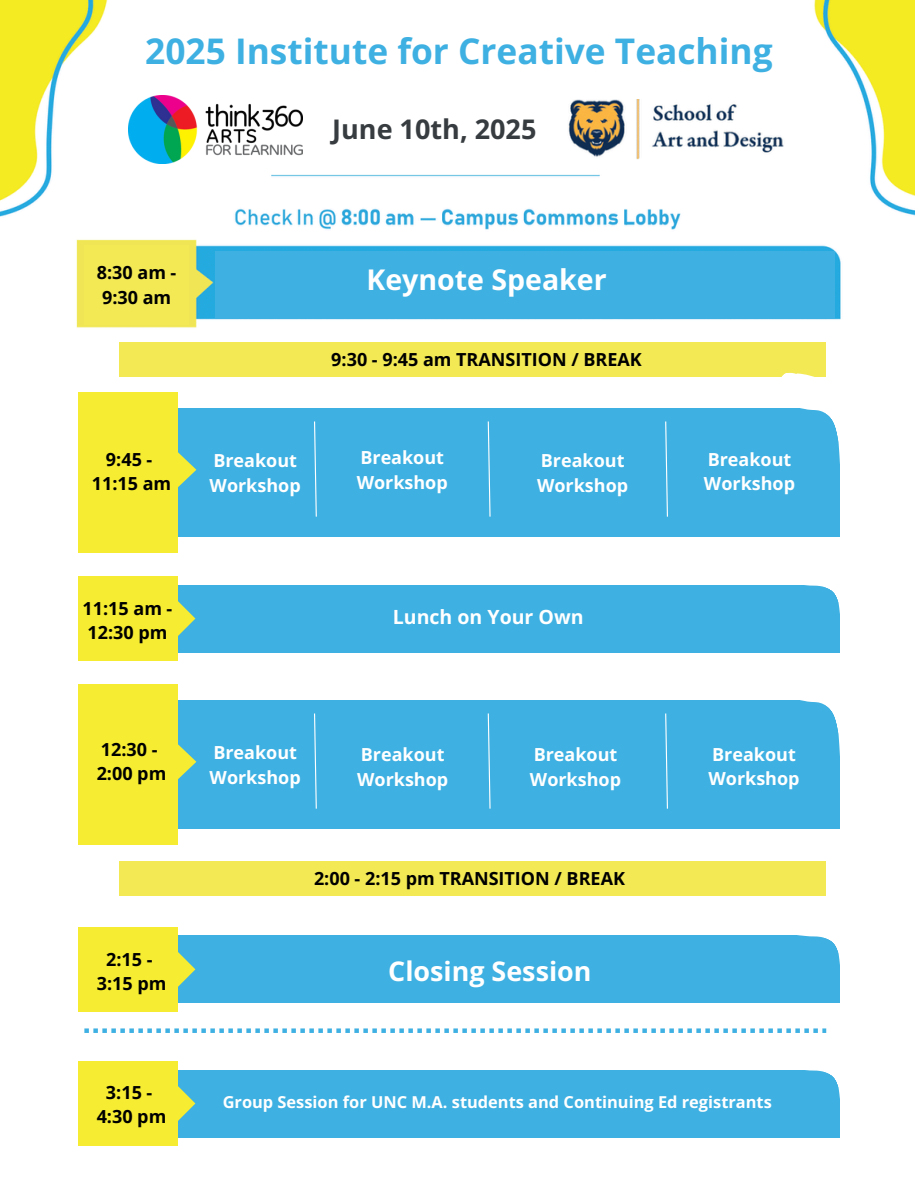
<style>
.page{position:relative;width:918px;height:1188px;background:#fff}
.page>*{position:absolute;margin:0;border:0;box-sizing:border-box;transform-origin:0 0}
.t1{font:700 35.25px "Open Sans";color:#3eb0e2}
.t2{font:700 28.5px "Open Sans";color:#fff}
.t3{font:700 27px "Open Sans";color:#373c40}
.t4{font:700 26.85px "Open Sans";color:#fff}
.t5{font:700 19.5px "Open Sans";color:#fff}
.t6{font:700 18px/24.8px "Open Sans";color:#000}
.t7{font:700 18px/24.8px "Open Sans";color:#fff}
.t8{font:700 16.35px "Open Sans";color:#fff}
</style>
<div class="page">
<img style="left:76px;top:239px;width:765px;height:89px">
<div style="left:84px;top:245px;width:105px;height:80px;background:#f2e954"></div>
<div style="left:120px;top:342px;width:706px;height:34px;background:#f2e954"></div>
<div style="left:156px;top:585px;width:683px;height:67px;background:#3eb0e2"></div>
<svg style="left:804px;top:585px;width:36px;height:42px"></svg>
<div style="left:78px;top:576px;width:99px;height:85px;background:#f6ec32"></div>
<svg style="left:177px;top:599px;width:18px;height:39px"></svg>
<div style="left:120px;top:862px;width:706px;height:34px;background:#f2e954"></div>
<div style="left:156px;top:936px;width:683px;height:67px;background:#3eb0e2"></div>
<svg style="left:779px;top:935px;width:61px;height:43px"></svg>
<div style="left:78px;top:927px;width:99px;height:85px;background:#f6ec32"></div>
<svg style="left:177px;top:950px;width:18px;height:39px"></svg>
<svg style="left:84px;top:1028px;width:742px;height:5px"></svg>
<div style="left:156px;top:1070px;width:683px;height:67px;background:#3eb0e2"></div>
<svg style="left:805px;top:1070px;width:35px;height:42px"></svg>
<div style="left:78px;top:1061px;width:99px;height:85px;background:#f6ec32"></div>
<svg style="left:177px;top:1084px;width:18px;height:39px"></svg>
<div style="left:215px;top:251px;width:620px;height:68px;background:#3eb0e2"></div>
<div style="left:156px;top:408px;width:683px;height:129px;background:#3eb0e2"></div>
<svg style="left:779px;top:373px;width:61px;height:116px"></svg>
<div style="left:78px;top:392px;width:99px;height:161px;background:#f6ec32"></div>
<svg style="left:177px;top:452px;width:19px;height:36px"></svg>
<svg style="left:314px;top:421px;width:3px;height:96px"></svg>
<svg style="left:487px;top:421px;width:4px;height:96px"></svg>
<svg style="left:665px;top:421px;width:3px;height:96px"></svg>
<div style="left:156px;top:700px;width:683px;height:129px;background:#3eb0e2"></div>
<svg style="left:800px;top:700px;width:40px;height:81px"></svg>
<div style="left:78px;top:684px;width:99px;height:161px;background:#f6ec32"></div>
<svg style="left:177px;top:744px;width:19px;height:36px"></svg>
<svg style="left:314px;top:713px;width:3px;height:96px"></svg>
<svg style="left:487px;top:713px;width:4px;height:96px"></svg>
<svg style="left:665px;top:713px;width:3px;height:96px"></svg>
<img style="left:0;top:0;width:108px;height:217px">
<img style="left:814px;top:0;width:101px;height:216px">
<img style="left:129px;top:96px;width:173px;height:67px">
<img style="left:568px;top:99px;width:216px;height:61px">
<img style="left:234px;top:208px;width:447px;height:22px">
<h3 class="t1" style="left:145px;top:26px;width:629px">2025 Institute for Creative Teaching</h3>
<h3 class="t3" style="left:332px;top:110px;width:206px">June 10th, 2025</h3>
<p class="t6" style="left:97px;top:260px;width:81px">8:30 am -<br>9:30 am</p>
<p class="t2" style="left:367px;top:259px;width:242px">Keynote Speaker</p>
<h3 class="t6" style="left:92px;top:446px;width:81px;text-align:center">9:45 -<br>11:15 am</h3>
<h1 class="t6" style="left:331px;top:347px;width:312px">9:30 - 9:45 am TRANSITION / BREAK</h1>
<p class="t7" style="left:210px;top:448px;width:93px">Breakout<br>Workshop</p>
<h2 class="t7" style="left:357px;top:445px;width:93px">Breakout<br>Workshop</h2>
<p class="t7" style="left:537px;top:448px;width:93px">Breakout<br>Workshop</p>
<p class="t7" style="left:704px;top:446px;width:93px">Breakout<br>Workshop</p>
<h3 class="t6" style="left:83px;top:595px;width:91px">11:15 am -<br>12:30 pm</h3>
<p class="t5" style="left:393px;top:604px;width:192px">Lunch on Your Own</p>
<h3 class="t6" style="left:97px;top:736px;width:71px">12:30 -<br>2:00 pm</h3>
<p class="t6" style="left:97px;top:946px;width:71px;text-align:center">2:15 -<br>3:15 pm</p>
<h3 class="t6" style="left:97px;top:1079px;width:71px;text-align:center">3:15 -<br>4:30 pm</h3>
<p class="t7" style="left:210px;top:740px;width:93px">Breakout<br>Workshop</p>
<h3 class="t7" style="left:357px;top:742px;width:93px">Breakout<br>Workshop</h3>
<h2 class="t7" style="left:530px;top:742px;width:93px">Breakout<br>Workshop</h2>
<h3 class="t7" style="left:708px;top:741px;width:93px">Breakout<br>Workshop</h3>
<p class="t6" style="left:314px;top:866px;width:313px">2:00 - 2:15 pm TRANSITION / BREAK</p>
<p class="t4" style="left:388px;top:953px;width:205px">Closing Session</p>
<h3 class="t8" style="left:223px;top:1090px;width:551px">Group Session for UNC M.A. students and Continuing Ed registrants</h3>
</div>
